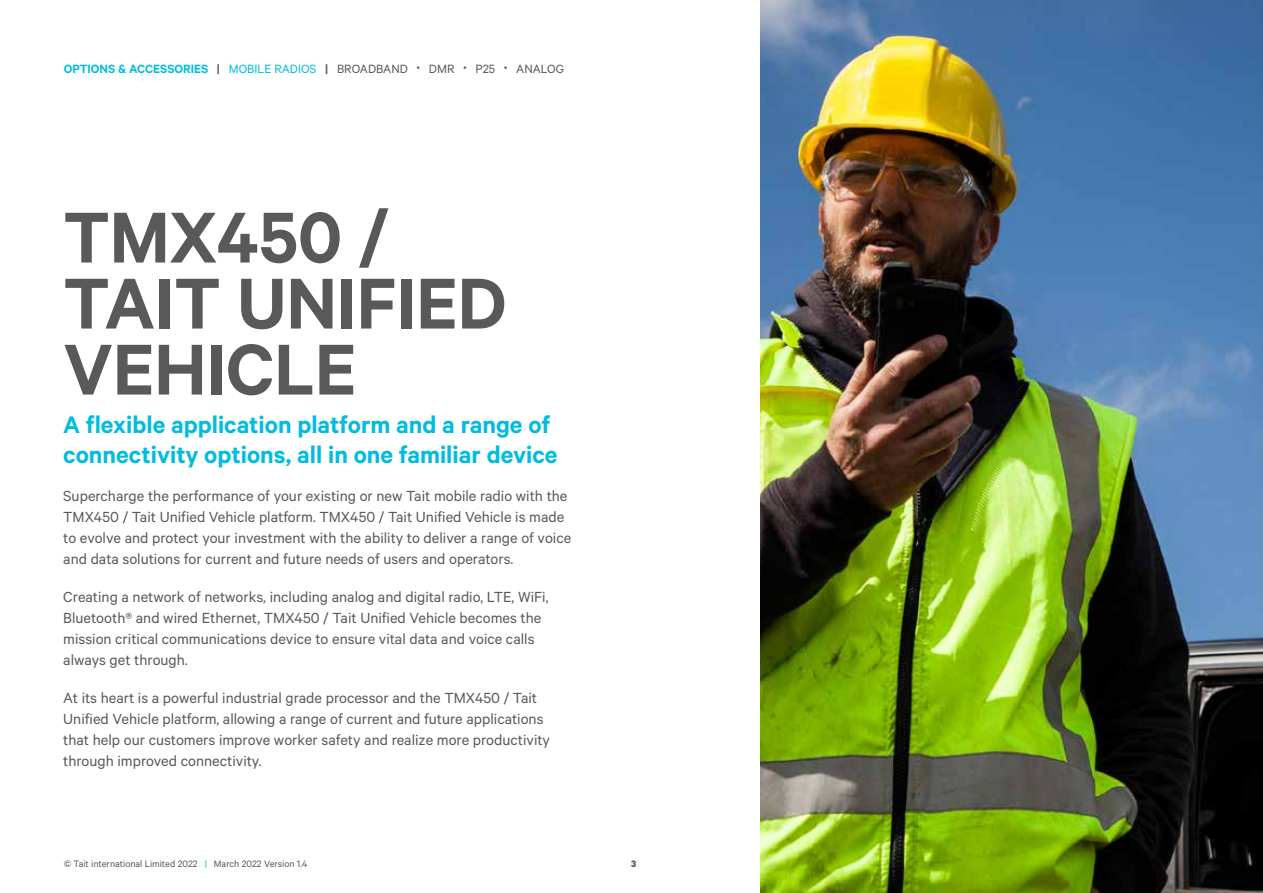
<style>
.page{position:relative;width:1263px;height:893px;background:#fff}
.page>*{position:absolute;margin:0;border:0;box-sizing:border-box;transform-origin:0 0}
.t1{font:600 81px/66px "Calibre";letter-spacing:-.005em;color:#58595b}
.t2{font:600 27px/30px "Calibre";color:#00bcdf}
.t3{font:16.5px/21px "Calibre";color:#58595b}
.t4{font:13.5px "Calibre";color:#58595b}
.t5{font:10.5px "Calibre";color:#58595b}
.t6{font:700 10.5px "Calibre";color:#58595b}
.s1{font-weight:600;color:#00bcdf}
.s2{font-weight:600}
.s3{color:#00bcdf}
</style>
<div class="page">
<img style="left:760px;top:0;width:503px;height:893px">
<p class="t4" style="left:64px;top:60px;width:502px"><span class="s1">OPTIONS &amp; ACCESSORIES</span> <span class="s2">|</span> <span class="s3">MOBILE RADIOS</span> <span class="s2">|</span> BROADBAND <sup>•</sup> DMR <sup>•</sup> P25 <sup>•</sup> ANALOG</p>
<h1 class="t1" style="left:63px;top:202px;width:445px">TMX450 /<br>TAIT UNIFIED<br>VEHICLE</h1>
<h2 class="t2" style="left:63px;top:409px;width:496px">A flexible application platform and a range of connectivity options, all in one familiar device</h2>
<p class="t3" style="left:63px;top:485px;width:509px">Supercharge the performance of your existing or new Tait mobile radio with the TMX450 / Tait Unified Vehicle platform. TMX450 / Tait Unified Vehicle is made to evolve and protect your investment with the ability to deliver a range of voice and data solutions for current and future needs of users and operators.</p>
<p class="t3" style="left:63px;top:586px;width:487px">Creating a network of networks, including analog and digital radio, LTE, WiFi, Bluetooth® and wired Ethernet, TMX450 / Tait Unified Vehicle becomes the mission critical communications device to ensure vital data and voice calls always get through.</p>
<p class="t3" style="left:63px;top:687px;width:488px">At its heart is a powerful industrial grade processor and the TMX450 / Tait Unified Vehicle platform, allowing a range of current and future applications that help our customers improve worker safety and realize more productivity through improved connectivity.</p>
<p class="t5" style="left:64px;top:857px;width:245px">© Tait international Limited 2022 <span class="s3">|</span> March 2022 Version 1.4</p>
<p class="t6" style="left:631px;top:857px;width:7px">3</p>
</div>
